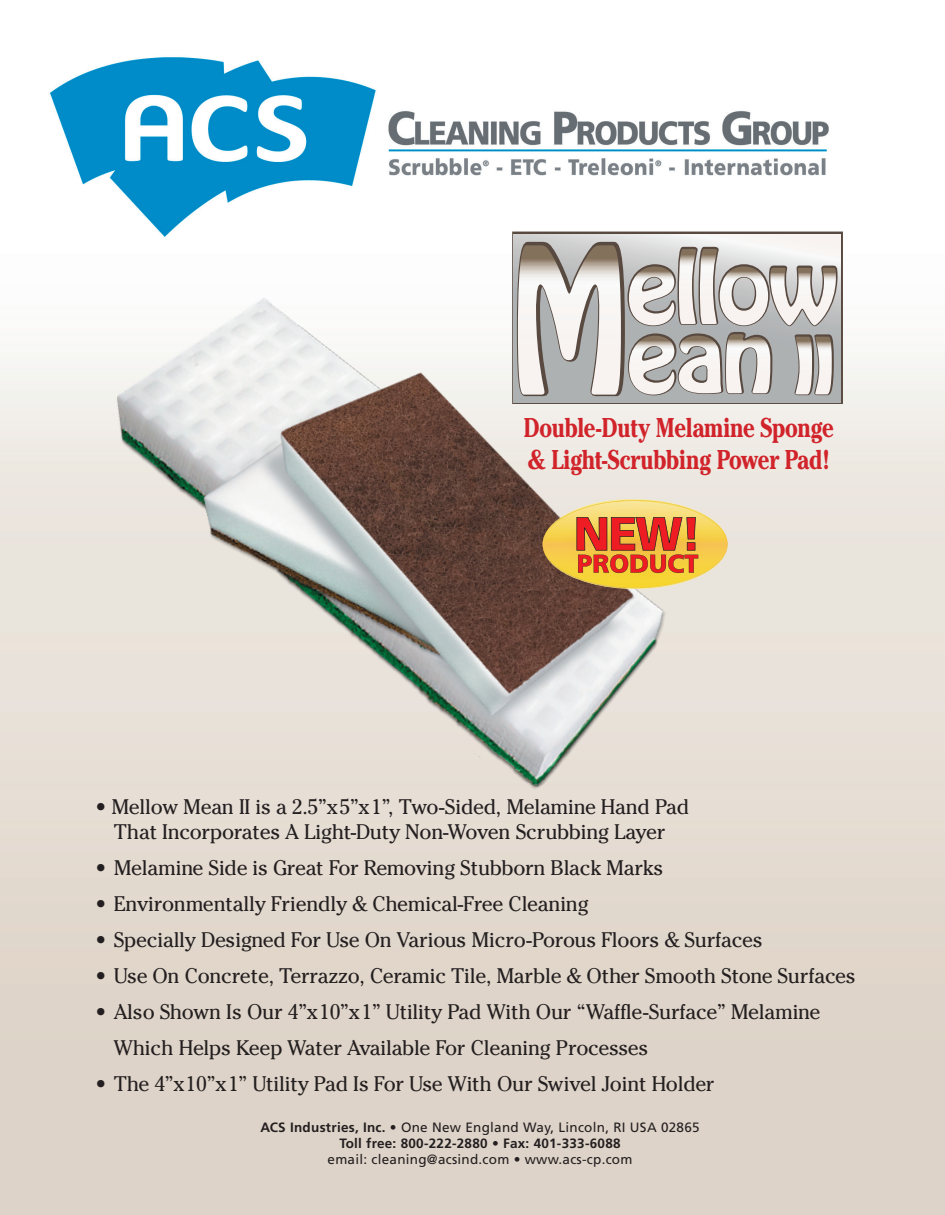
<style>
.page{position:relative;width:945px;height:1215px;background:#fff}
.page>*{position:absolute;margin:0;border:0;box-sizing:border-box;transform-origin:0 0}
.t1{font:700 27px/32.4px "Bean Chelt";letter-spacing:-.01em;color:#d1232a;scale:.81 1}
.t2{font:21px/24.9px "Bean Chelt";letter-spacing:-.01em;color:#231f20;text-align:center}
.t3{font:700 13.5px/16.2px "Frutiger";letter-spacing:.02em;color:#231f20;text-align:center}
.t4{font:13.5px "Frutiger";letter-spacing:.02em;color:#231f20}
.s1{font-weight:400}
</style>
<div class="page">
<img style="left:0;top:57px;width:945px;height:1158px">
<div style="left:512px;top:232px;width:331px;height:172px;border:4px solid #594a41"></div>
<svg style="left:514px;top:235px;width:326px;height:168px"></svg>
<svg style="left:514px;top:237px;width:325px;height:162px"></svg>
<img style="left:37px;top:259px;width:691px;height:559px">
<img style="left:530px;top:503px;width:13px;height:84px">
<svg style="left:543px;top:499px;width:185px;height:90px;background:#df9f59"></svg>
<p class="t1" style="left:524px;top:411px;width:384px">Double-Duty Melamine Sponge &amp; Light-Scrubbing Power Pad!</p>
<p class="t2" style="left:96px;top:794px;width:595px">• Mellow Mean II is a 2.5”x5”x1”, Two-Sided, Melamine Hand Pad<br>That Incorporates A Light-Duty Non-Woven Scrubbing Layer</p>
<p class="t2" style="left:96px;top:855px;width:569px">• Melamine Side is Great For Removing Stubborn Black Marks</p>
<p class="t2" style="left:96px;top:891px;width:495px">• Environmentally Friendly &amp; Chemical-Free Cleaning</p>
<p class="t2" style="left:96px;top:927px;width:669px">• Specially Designed For Use On Various Micro-Porous Floors &amp; Surfaces</p>
<p class="t2" style="left:96px;top:963px;width:762px">• Use On Concrete, Terrazzo, Ceramic Tile, Marble &amp; Other Smooth Stone Surfaces</p>
<p class="t2" style="left:114px;top:994px;width:708px;line-height:36px;text-align:left;text-indent:-18px">• Also Shown Is Our 4”x10”x1” Utility Pad With Our “Waffle-Surface” Melamine<br>Which Helps Keep Water Available For Cleaning Processes</p>
<p class="t2" style="left:96px;top:1071px;width:621px">• The 4”x10”x1” Utility Pad Is For Use With Our Swivel Joint Holder</p>
<p class="t3" style="left:260px;top:1119px;width:441px">ACS Industries, Inc. <span class="s1">• One New England Way, Lincoln, RI USA 02865<br></span>Toll free: 800-222-2880 • Fax: 401-333-6088</p>
<p class="t4" style="left:328px;top:1151px;width:306px">email: cleaning@acsind.com • www.acs-cp.com</p>
</div>
